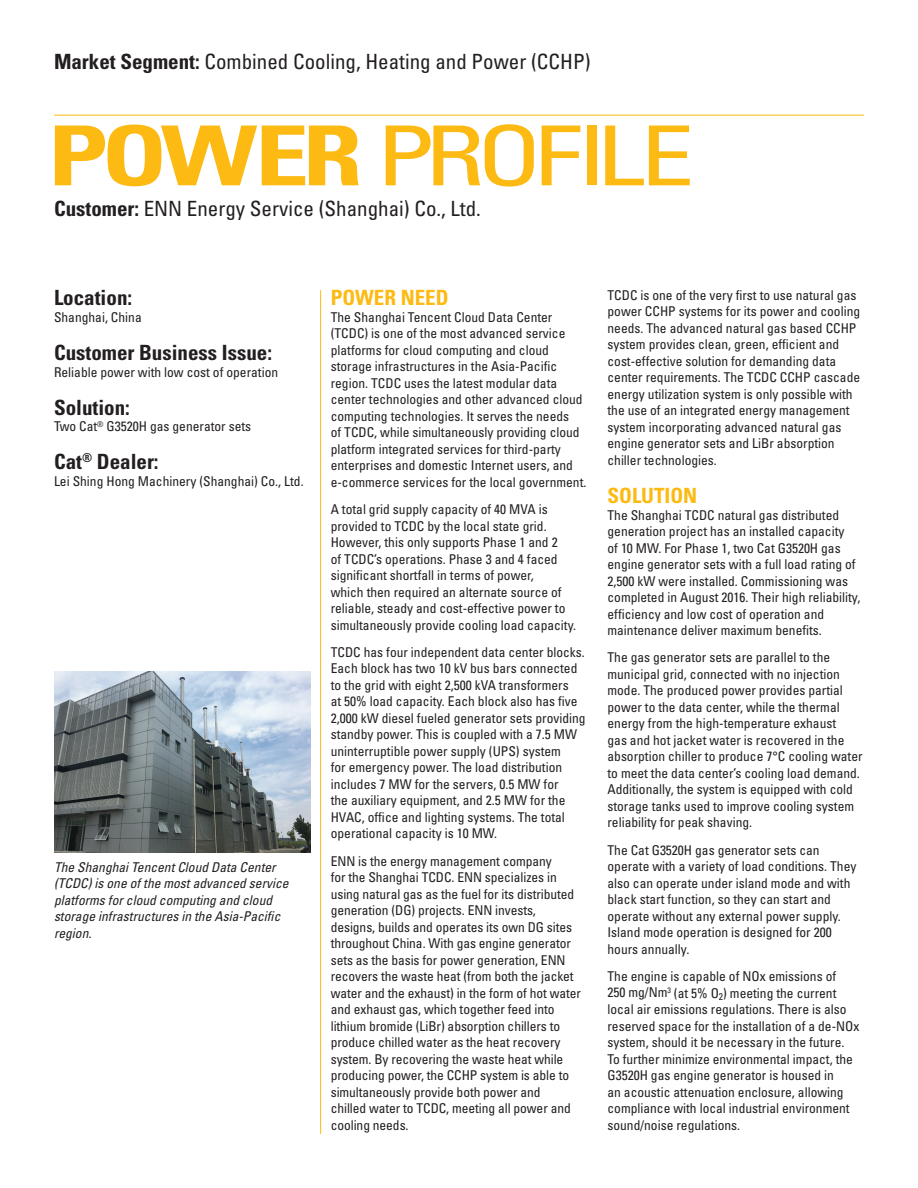
<style>
.page{position:relative;width:918px;height:1188px;background:#fff}
.page>*{position:absolute;margin:0;border:0;box-sizing:border-box;transform-origin:0 0}
.t1{font:condensed 82.8px "Univers LT Std";letter-spacing:-.08em;color:#fcba13;scale:1.3 1}
.t2{font:condensed 21px "Univers LT Std";color:#231f20}
.t3{font:700 condensed 21px "Univers LT Std";color:#231f20}
.t4{font:700 condensed 21px "Univers LT Std";color:#fcba13}
.t5{font:condensed 13.5px/16.5px "Univers LT Std";color:#231f20}
.t6{font:italic condensed 13.5px/16.5px "Univers LT Std";color:#231f20}
.s1{font-weight:700}
</style>
<div class="page">
<img style="left:54px;top:672px;width:256px;height:181px">
<hr style="left:320px;top:290px;width:1px;height:844px;background:#fcba13">
<hr style="left:54px;top:115px;width:810px;height:1px;background:#fcba13">
<h2 class="t2" style="left:54px;top:48px;width:538px"><span class="s1">Market Segment:</span> Combined Cooling, Heating and Power (CCHP)</h2>
<h1 class="t1" style="left:48px;top:103px;width:499px"><span class="s1">POWER</span> PROFILE</h1>
<h2 class="t2" style="left:54px;top:195px;width:428px"><span class="s1">Customer:</span> ENN Energy Service (Shanghai) Co., Ltd.</h2>
<h2 class="t3" style="left:54px;top:285px;width:80px">Location:</h2>
<p class="t5" style="left:54px;top:309px;width:89px">Shanghai, China</p>
<h2 class="t3" style="left:54px;top:340px;width:220px">Customer Business Issue:</h2>
<p class="t5" style="left:54px;top:363px;width:226px">Reliable power with low cost of operation</p>
<h2 class="t3" style="left:54px;top:394px;width:77px">Solution:</h2>
<p class="t5" style="left:54px;top:418px;width:199px">Two Cat<sup>®</sup> G3520H gas generator sets</p>
<h2 class="t3" style="left:54px;top:449px;width:106px">Cat<sup>®</sup> Dealer:</h2>
<p class="t5" style="left:54px;top:473px;width:251px">Lei Shing Hong Machinery (Shanghai) Co., Ltd.</p>
<p class="t6" style="left:54px;top:859px;width:236px">The Shanghai Tencent Cloud Data Center (TCDC) is one of the most advanced service platforms for cloud computing and cloud storage infrastructures in the Asia-Pacific region.</p>
<h2 class="t4" style="left:331px;top:285px;width:119px">POWER NEED</h2>
<p class="t5" style="left:331px;top:309px;width:257px">The Shanghai Tencent Cloud Data Center (TCDC) is one of the most advanced service platforms for cloud computing and cloud storage infrastructures in the Asia-Pacific region. TCDC uses the latest modular data center technologies and other advanced cloud computing technologies. It serves the needs<br>of TCDC, while simultaneously providing cloud platform integrated services for third-party enterprises and domestic Internet users, and e-commerce services for the local government.</p>
<p class="t5" style="left:331px;top:501px;width:247px">A total grid supply capacity of 40 MVA is provided to TCDC by the local state grid.<br>However, this only supports Phase 1 and 2<br>of TCDC’s operations. Phase 3 and 4 faced significant shortfall in terms of power,<br>which then required an alternate source of reliable, steady and cost-effective power to simultaneously provide cooling load capacity.</p>
<p class="t5" style="left:331px;top:644px;width:256px">TCDC has four independent data center blocks.<br>Each block has two 10 kV bus bars connected to the grid with eight 2,500 kVA transformers<br>at 50% load capacity. Each block also has five 2,000 kW diesel fueled generator sets providing standby power. This is coupled with a 7.5 MW uninterruptible power supply (UPS) system<br>for emergency power. The load distribution includes 7 MW for the servers, 0.5 MW for<br>the auxiliary equipment, and 2.5 MW for the HVAC, office and lighting systems. The total operational capacity is 10 MW.</p>
<p class="t5" style="left:331px;top:853px;width:252px">ENN is the energy management company<br>for the Shanghai TCDC. ENN specializes in using natural gas as the fuel for its distributed generation (DG) projects. ENN invests, designs, builds and operates its own DG sites throughout China. With gas engine generator sets as the basis for power generation, ENN recovers the waste heat (from both the jacket water and the exhaust) in the form of hot water and exhaust gas, which together feed into lithium bromide (LiBr) absorption chillers to produce chilled water as the heat recovery system. By recovering the waste heat while producing power, the CCHP system is able to simultaneously provide both power and<br>chilled water to TCDC, meeting all power and cooling needs.</p>
<p class="t5" style="left:608px;top:287px;width:254px">TCDC is one of the very first to use natural gas power CCHP systems for its power and cooling needs. The advanced natural gas based CCHP system provides clean, green, efficient and cost-effective solution for demanding data center requirements. The TCDC CCHP cascade energy utilization system is only possible with the use of an integrated energy management system incorporating advanced natural gas engine generator sets and LiBr absorption chiller technologies.</p>
<h2 class="t4" style="left:608px;top:483px;width:91px">SOLUTION</h2>
<p class="t5" style="left:608px;top:506px;width:254px">The Shanghai TCDC natural gas distributed generation project has an installed capacity<br>of 10 MW. For Phase 1, two Cat G3520H gas engine generator sets with a full load rating of 2,500 kW were installed. Commissioning was completed in August 2016. Their high reliability, efficiency and low cost of operation and maintenance deliver maximum benefits.</p>
<p class="t5" style="left:608px;top:649px;width:257px">The gas generator sets are parallel to the municipal grid, connected with no injection mode. The produced power provides partial power to the data center, while the thermal energy from the high-temperature exhaust<br>gas and hot jacket water is recovered in the absorption chiller to produce 7°C cooling water to meet the data center’s cooling load demand.<br>Additionally, the system is equipped with cold storage tanks used to improve cooling system reliability for peak shaving.</p>
<p class="t5" style="left:608px;top:841px;width:250px">The Cat G3520H gas generator sets can operate with a variety of load conditions. They also can operate under island mode and with black start function, so they can start and operate without any external power supply.<br>Island mode operation is designed for 200 hours annually.</p>
<p class="t5" style="left:608px;top:968px;width:253px">The engine is capable of NOx emissions of<br>250 mg/Nm<sup>3</sup> (at 5% O<sub>2</sub>) meeting the current local air emissions regulations. There is also reserved space for the installation of a de-NOx system, should it be necessary in the future.<br>To further minimize environmental impact, the G3520H gas engine generator is housed in<br>an acoustic attenuation enclosure, allowing compliance with local industrial environment sound/noise regulations.</p>
</div>
